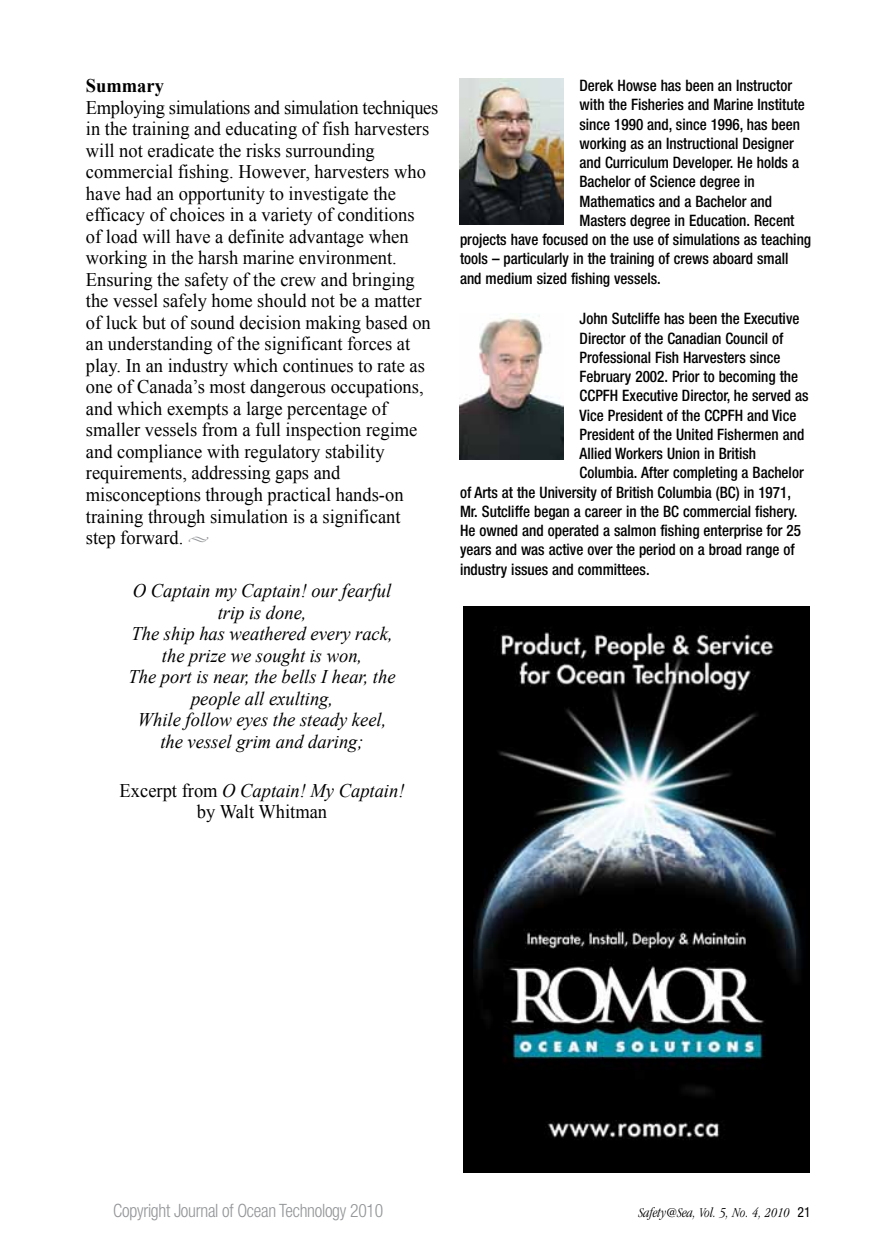
<style>
.page{position:relative;width:882px;height:1260px;background:#fff}
.page>*{position:absolute;margin:0;border:0;box-sizing:border-box;transform-origin:0 0}
.t1{font:19.25px/21.5px "Times New Roman";color:#000;scale:.96 1}
.t2{font:italic 19.25px/21.5px "Times New Roman";color:#000;text-align:center;scale:.96 1}
.t3{font:700 19.25px "Times New Roman";color:#000;scale:.96 1}
.t4{font:300 condensed 18.38px "Helvetica Neue";letter-spacing:-.015em;color:#939598;scale:.96 1}
.t5{font:500 condensed 15.75px "Helvetica Neue";color:#000;scale:.96 1}
.t6{font:italic 300 condensed 14px "Garamond";color:#000}
.s1{color:#939598}
.s2{font-style:italic}
.s3{font-family:"Helvetica Neue";font-weight:400;font-style:normal}
</style>
<div class="page">
<img style="left:460px;top:79px;width:104px;height:146px">
<img style="left:460px;top:314px;width:104px;height:146px">
<img style="left:463px;top:606px;width:346px;height:566px">
<p class="t3" style="left:86px;top:72px;width:83px">Summary</p>
<p class="t1" style="left:86px;top:96px;width:369px">Employing simulations and simulation techniques in the training and educating of fish harvesters will not eradicate the risks surrounding commercial fishing. However, harvesters who have had an opportunity to investigate the efficacy of choices in a variety of conditions<br>of load will have a definite advantage when working in the harsh marine environment.<br>Ensuring the safety of the crew and bringing the vessel safely home should not be a matter of luck but of sound decision making based on an understanding of the significant forces at play. In an industry which continues to rate as one of Canada’s most dangerous occupations, and which exempts a large percentage of smaller vessels from a full inspection regime and compliance with regulatory stability requirements, addressing gaps and misconceptions through practical hands-on training through simulation is a significant<br>step forward. <span class="s1">◆</span></p>
<p class="t2" style="left:129px;top:579px;width:280px">O Captain my Captain! our fearful trip is done,<br>The ship has weathered every rack, the prize we sought is won,<br>The port is near, the bells I hear, the people all exulting,<br>While follow eyes the steady keel, the vessel grim and daring;</p>
<p class="t1" style="left:120px;top:779px;width:298px;text-align:center">Excerpt from <span class="s2">O Captain! My Captain! </span>by Walt Whitman</p>
<p class="t5" style="left:580px;top:76px;width:223px">Derek Howse has been an Instructor</p>
<p class="t5" style="left:580px;top:95px;width:236px">with the Fisheries and Marine Institute</p>
<p class="t5" style="left:580px;top:115px;width:231px">since 1990 and, since 1996, has been</p>
<p class="t5" style="left:580px;top:134px;width:225px">working as an Instructional Designer</p>
<p class="t5" style="left:580px;top:153px;width:230px">and Curriculum Developer. He holds a</p>
<p class="t5" style="left:580px;top:172px;width:184px">Bachelor of Science degree in</p>
<p class="t5" style="left:580px;top:192px;width:202px">Mathematics and a Bachelor and</p>
<p class="t5" style="left:580px;top:211px;width:225px">Masters degree in Education. Recent</p>
<p class="t5" style="left:460px;top:230px;width:367px">projects have focused on the use of simulations as teaching</p>
<p class="t5" style="left:460px;top:249px;width:344px">tools – particularly in the training of crews aboard small</p>
<p class="t5" style="left:460px;top:269px;width:211px">and medium sized fishing vessels.</p>
<p class="t5" style="left:580px;top:309px;width:230px">John Sutcliffe has been the Executive</p>
<p class="t5" style="left:580px;top:329px;width:214px">Director of the Canadian Council of</p>
<p class="t5" style="left:580px;top:348px;width:211px">Professional Fish Harvesters since</p>
<p class="t5" style="left:580px;top:367px;width:229px">February 2002. Prior to becoming the</p>
<p class="t5" style="left:580px;top:386px;width:240px">CCPFH Executive Director, he served as</p>
<p class="t5" style="left:580px;top:406px;width:227px">Vice President of the CCPFH and Vice</p>
<p class="t5" style="left:580px;top:425px;width:236px">President of the United Fishermen and</p>
<p class="t5" style="left:580px;top:444px;width:185px">Allied Workers Union in British</p>
<p class="t5" style="left:580px;top:463px;width:235px">Columbia. After completing a Bachelor</p>
<p class="t5" style="left:460px;top:483px;width:346px">of Arts at the University of British Columbia (BC) in 1971,</p>
<p class="t5" style="left:460px;top:502px;width:353px">Mr. Sutcliffe began a career in the BC commercial fishery.</p>
<p class="t5" style="left:460px;top:521px;width:357px">He owned and operated a salmon fishing enterprise for 25</p>
<p class="t5" style="left:460px;top:540px;width:350px">years and was active over the period on a broad range of</p>
<p class="t5" style="left:460px;top:560px;width:199px">industry issues and committees.</p>
<p class="t4" style="left:113px;top:1200px;width:283px">Copyright Journal of Ocean Technology 2010</p>
<p class="t6" style="left:639px;top:1205px;width:173px">Safety@Sea, Vol. 5, No. 4, 2010 <span class="s3">21</span></p>
</div>
